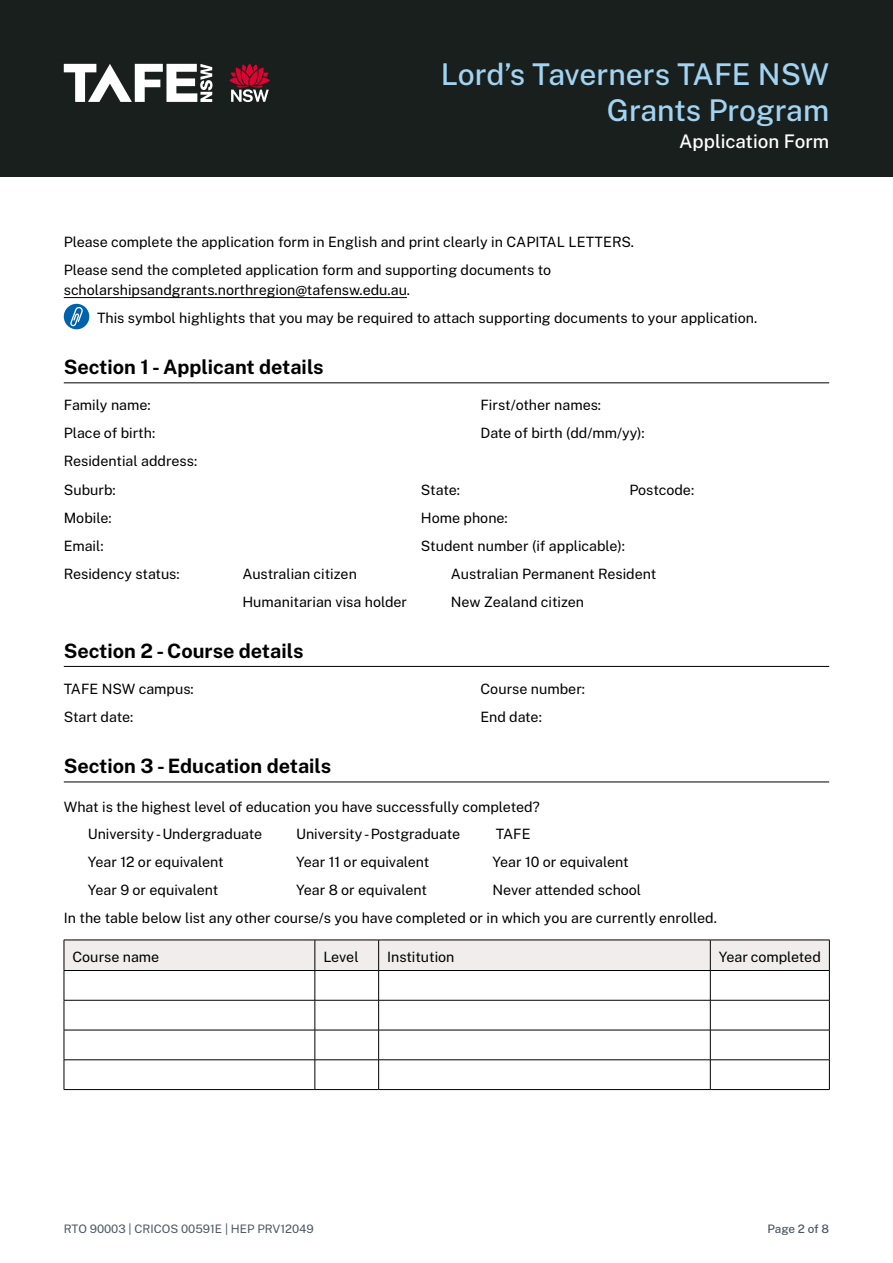
<style>
.page{position:relative;width:893px;height:1263px;background:#fff}
.page>*{position:absolute;margin:0;border:0;box-sizing:border-box;transform-origin:0 0}
.t1{font:500 30px/36px "Public Sans";color:#a2d3f3;text-align:right}
.t2{font:700 19.8px "Public Sans";color:#000}
.t3{font:500 18.75px "Public Sans";color:#fff}
.main_body{font:14.25px/19.5px "Public Sans";color:#000}
.Body_Copy{font:14.25px "Public Sans";color:#000}
.t4{font:11.7px "Public Sans";color:#4a5663}
.t5{font:500 11.7px "Public Sans";letter-spacing:-.015em;color:#4a5663}
</style>
<div class="page">
<div style="left:0;top:0;width:893px;height:177px;background:#181f1c"></div>
<svg style="left:64px;top:64px;width:148px;height:38px"></svg>
<svg style="left:230px;top:64px;width:40px;height:38px"></svg>
<hr style="left:64px;top:297px;width:343px;height:1px;background:#000">
<hr style="left:64px;top:382px;width:765px;height:1px;background:#000">
<hr style="left:64px;top:666px;width:765px;height:1px;background:#000">
<hr style="left:64px;top:781px;width:765px;height:1px;background:#000">
<div style="left:64px;top:304px;width:25px;height:25px;background:#0062ad;border-radius:50%"></div>
<svg style="left:70px;top:306px;width:13px;height:21px"></svg>
<svg style="left:64px;top:940px;width:766px;height:60px"></svg>
<hr style="left:64px;top:1000px;width:1px;height:30px;background:#000">
<svg style="left:64px;top:1031px;width:1px;height:58px"></svg>
<hr style="left:64px;top:1000px;width:251px;height:1px;background:#000">
<hr style="left:315px;top:1000px;width:64px;height:1px;background:#000">
<hr style="left:379px;top:1000px;width:331px;height:1px;background:#000">
<hr style="left:710px;top:1000px;width:120px;height:1px;background:#000">
<hr style="left:315px;top:1000px;width:1px;height:30px;background:#000">
<hr style="left:378px;top:1000px;width:1px;height:30px;background:#000">
<hr style="left:710px;top:1000px;width:1px;height:30px;background:#000">
<hr style="left:829px;top:1000px;width:1px;height:30px;background:#000">
<svg style="left:315px;top:1031px;width:1px;height:58px"></svg>
<svg style="left:378px;top:1031px;width:1px;height:58px"></svg>
<svg style="left:710px;top:1031px;width:1px;height:58px"></svg>
<svg style="left:829px;top:1031px;width:1px;height:58px"></svg>
<hr style="left:64px;top:1030px;width:251px;height:1px;background:#000">
<hr style="left:315px;top:1030px;width:64px;height:1px;background:#000">
<hr style="left:379px;top:1030px;width:331px;height:1px;background:#000">
<hr style="left:710px;top:1030px;width:120px;height:1px;background:#000">
<hr style="left:64px;top:1059px;width:251px;height:1px;background:#000">
<hr style="left:315px;top:1059px;width:64px;height:1px;background:#000">
<hr style="left:379px;top:1059px;width:331px;height:1px;background:#000">
<hr style="left:710px;top:1059px;width:120px;height:1px;background:#000">
<hr style="left:64px;top:1089px;width:251px;height:1px;background:#000">
<hr style="left:315px;top:1089px;width:64px;height:1px;background:#000">
<hr style="left:379px;top:1089px;width:331px;height:1px;background:#000">
<hr style="left:710px;top:1089px;width:120px;height:1px;background:#000">
<h1 class="t1" style="left:441px;top:54px;width:390px">Lord’s Taverners TAFE NSW<br>Grants Program</h1>
<h3 class="t3" style="left:679px;top:127px;width:151px">Application Form</h3>
<p class="main_body" style="left:64px;top:232px;width:572px">Please complete the application form in English and print clearly in CAPITAL LETTERS.</p>
<p class="main_body" style="left:64px;top:260px;width:489px">Please send the completed application form and supporting documents to scholarshipsandgrants.northregion@tafensw.edu.au.</p>
<p class="main_body" style="left:97px;top:307px;width:662px">This symbol highlights that you may be required to attach supporting documents to your application.</p>
<h1 class="t2" style="left:64px;top:352px;width:261px">Section 1 - Applicant details</h1>
<p class="main_body" style="left:64px;top:395px;width:88px">Family name:</p>
<p class="main_body" style="left:480px;top:395px;width:122px">First/other names:</p>
<p class="main_body" style="left:64px;top:423px;width:93px">Place of birth:</p>
<p class="main_body" style="left:480px;top:423px;width:166px">Date of birth (dd/mm/yy):</p>
<p class="main_body" style="left:64px;top:451px;width:135px">Residential address:</p>
<p class="main_body" style="left:64px;top:479px;width:54px">Suburb:</p>
<p class="main_body" style="left:421px;top:479px;width:41px">State:</p>
<p class="main_body" style="left:629px;top:479px;width:66px">Postcode:</p>
<p class="main_body" style="left:64px;top:507px;width:49px">Mobile:</p>
<p class="main_body" style="left:421px;top:507px;width:88px">Home phone:</p>
<p class="main_body" style="left:64px;top:535px;width:41px">Email:</p>
<p class="main_body" style="left:421px;top:535px;width:206px">Student number (if applicable):</p>
<p class="main_body" style="left:64px;top:563px;width:117px">Residency status:</p>
<p class="main_body" style="left:242px;top:563px;width:116px">Australian citizen</p>
<p class="main_body" style="left:451px;top:563px;width:207px">Australian Permanent Resident</p>
<p class="main_body" style="left:242px;top:591px;width:166px">Humanitarian visa holder</p>
<p class="main_body" style="left:451px;top:591px;width:135px">New Zealand citizen</p>
<h1 class="t2" style="left:64px;top:635px;width:241px">Section 2 - Course details</h1>
<p class="main_body" style="left:64px;top:678px;width:132px">TAFE NSW campus:</p>
<p class="main_body" style="left:480px;top:678px;width:106px">Course number:</p>
<p class="main_body" style="left:64px;top:706px;width:71px">Start date:</p>
<p class="main_body" style="left:480px;top:706px;width:63px">End date:</p>
<h1 class="t2" style="left:64px;top:751px;width:269px">Section 3 - Education details</h1>
<p class="Body_Copy" style="left:64px;top:796px;width:478px">What is the highest level of education you have successfully completed?</p>
<p class="Body_Copy" style="left:88px;top:824px;width:176px">University - Undergraduate</p>
<p class="Body_Copy" style="left:296px;top:824px;width:166px">University - Postgraduate</p>
<p class="Body_Copy" style="left:496px;top:824px;width:36px">TAFE</p>
<p class="Body_Copy" style="left:88px;top:852px;width:137px">Year 12 or equivalent</p>
<p class="Body_Copy" style="left:296px;top:852px;width:135px">Year 11 or equivalent</p>
<p class="Body_Copy" style="left:492px;top:852px;width:138px">Year 10 or equivalent</p>
<p class="Body_Copy" style="left:88px;top:879px;width:132px">Year 9 or equivalent</p>
<p class="Body_Copy" style="left:296px;top:879px;width:132px">Year 8 or equivalent</p>
<p class="Body_Copy" style="left:492px;top:879px;width:150px">Never attended school</p>
<p class="Body_Copy" style="left:64px;top:907px;width:655px">In the table below list any other course/s you have completed or in which you are currently enrolled.</p>
<p class="Body_Copy" style="left:72px;top:946px;width:88px">Course name</p>
<p class="Body_Copy" style="left:323px;top:946px;width:37px">Level</p>
<p class="Body_Copy" style="left:387px;top:946px;width:69px">Institution</p>
<p class="Body_Copy" style="left:719px;top:946px;width:104px">Year completed</p>
<p class="t4" style="left:64px;top:1220px;width:252px">RTO 90003 | CRICOS 00591E | HEP PRV12049</p>
<p class="t5" style="left:767px;top:1220px;width:63px">Page 2 of 8</p>
</div>
